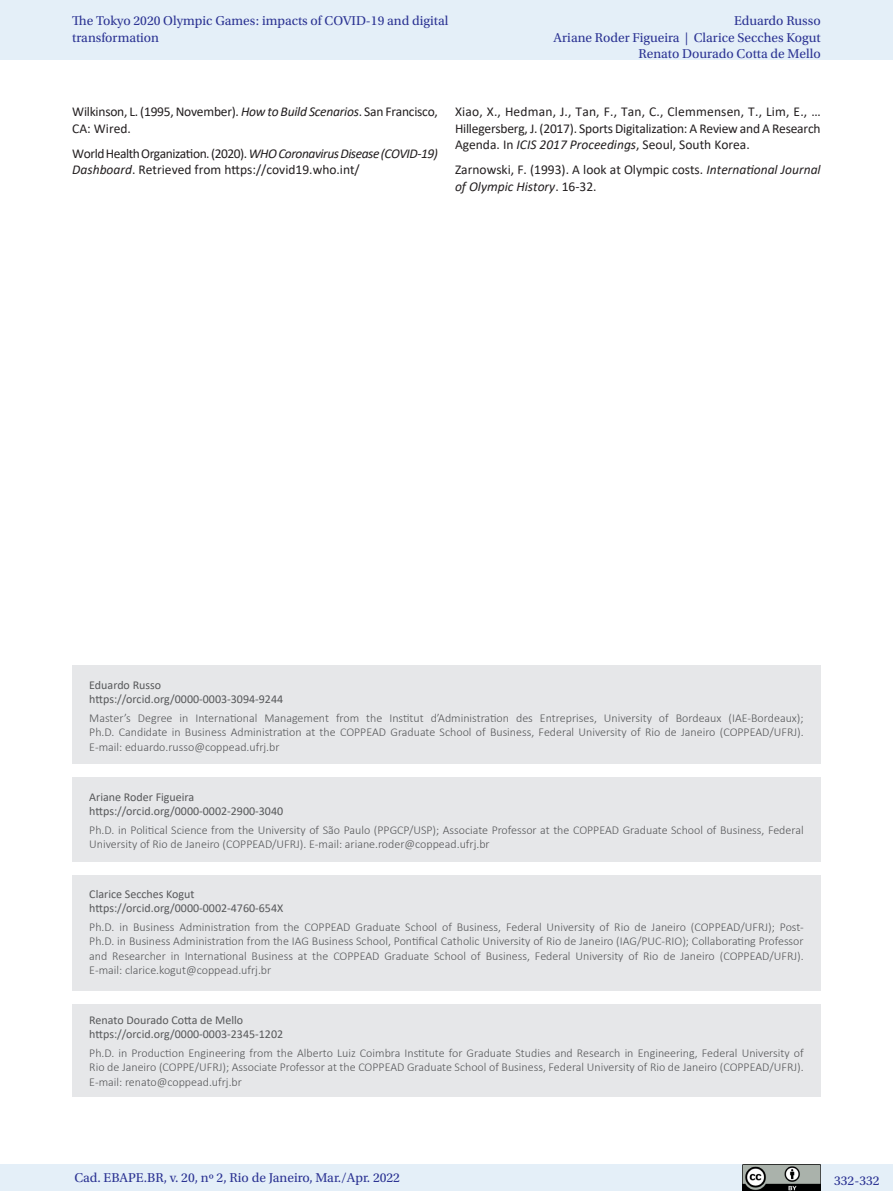
<style>
.page{position:relative;width:893px;height:1191px;background:#fff}
.page>*{position:absolute;margin:0;border:0;box-sizing:border-box;transform-origin:0 0}
.Referencias{font:13.5px/16.5px "Calibri";letter-spacing:-.01em;color:#231f20}
.t1{font:13.5px/16.5px "Utopia Std";color:#2b3393;text-align:right}
._06_3_nota_de_fim_au{font:300 12px/14.4px "Calibri";color:#57585a;text-align:justify}
._06_3_nota_de_fim_au-2{font:12px "Calibri";color:#57585a}
.s1{font-style:italic}
</style>
<div class="page">
<div style="left:0;top:0;width:893px;height:60px;background:#e4eff8"></div>
<div style="left:0;top:1164px;width:893px;height:27px;background:#e4eff8"></div>
<img style="left:743px;top:1164px;width:78px;height:27px">
<div style="left:72px;top:665px;width:749px;height:432px;background:#e6e7e9"></div>
<div style="left:72px;top:764px;width:751px;height:13px;background:#fff"></div>
<div style="left:72px;top:861px;width:751px;height:13px;background:#fff"></div>
<div style="left:72px;top:991px;width:751px;height:13px;background:#fff"></div>
<p class="t1" style="left:72px;top:13px;width:378px;text-align:left">The Tokyo 2020 Olympic Games: impacts of COVID-19 and digital transformation</p>
<p class="t1" style="left:554px;top:13px;width:269px">Eduardo Russo<br>Ariane Roder Figueira | Clarice Secches Kogut<br>Renato Dourado Cotta de Mello</p>
<p class="Referencias" style="left:72px;top:103px;width:367px">Wilkinson, L. (1995, November). <span class="s1">How to Build Scenarios</span>. San Francisco,<br>CA: Wired.</p>
<p class="Referencias" style="left:72px;top:145px;width:367px">World Health Organization. (2020). <span class="s1">WHO Coronavirus Disease (COVID-19)<br>Dashboard</span>. Retrieved from https://covid19.who.int/</p>
<p class="Referencias" style="left:455px;top:103px;width:367px;text-align:justify">Xiao, X., Hedman, J., Tan, F., Tan, C., Clemmensen, T., Lim, E., … Hillegersberg, J. (2017). Sports Digitalization: A Review and A Research Agenda. In <span class="s1">ICIS 2017 Proceedings</span>, Seoul, South Korea.</p>
<p class="Referencias" style="left:455px;top:161px;width:367px">Zarnowski, F. (1993). A look at Olympic costs. <span class="s1">International Journal of Olympic History</span>. 16-32.</p>
<p class="_06_3_nota_de_fim_au-2" style="left:89px;top:676px;width:73px">Eduardo Russo</p>
<p class="_06_3_nota_de_fim_au-2" style="left:89px;top:691px;width:195px">https://orcid.org/0000-0003-3094-9244</p>
<p class="_06_3_nota_de_fim_au" style="left:89px;top:710px;width:716px">Master’s Degree in International Management from the Institut d’Administration des Entreprises, University of Bordeaux (IAE-Bordeaux); Ph.D. Candidate in Business Administration at the COPPEAD Graduate School of Business, Federal University of Rio de Janeiro (COPPEAD/UFRJ).<br>E-mail: eduardo.russo@coppead.ufrj.br</p>
<p class="_06_3_nota_de_fim_au-2" style="left:89px;top:788px;width:107px">Ariane Roder Figueira</p>
<p class="_06_3_nota_de_fim_au-2" style="left:89px;top:802px;width:195px">https://orcid.org/0000-0002-2900-3040</p>
<p class="_06_3_nota_de_fim_au" style="left:89px;top:822px;width:716px">Ph.D. in Political Science from the University of São Paulo (PPGCP/USP); Associate Professor at the COPPEAD Graduate School of Business, Federal<br>University of Rio de Janeiro (COPPEAD/UFRJ). E-mail: ariane.roder@coppead.ufrj.br</p>
<p class="_06_3_nota_de_fim_au-2" style="left:89px;top:885px;width:107px">Clarice Secches Kogut</p>
<p class="_06_3_nota_de_fim_au-2" style="left:89px;top:899px;width:196px">https://orcid.org/0000-0002-4760-654X</p>
<p class="_06_3_nota_de_fim_au" style="left:89px;top:919px;width:716px">Ph.D. in Business Administration from the COPPEAD Graduate School of Business, Federal University of Rio de Janeiro (COPPEAD/UFRJ); Post-Ph.D. in Business Administration from the IAG Business School, Pontifical Catholic University of Rio de Janeiro (IAG/PUC-RIO); Collaborating Professor and Researcher in International Business at the COPPEAD Graduate School of Business, Federal University of Rio de Janeiro (COPPEAD/UFRJ).<br>E-mail: clarice.kogut@coppead.ufrj.br</p>
<p class="_06_3_nota_de_fim_au-2" style="left:89px;top:1011px;width:155px">Renato Dourado Cotta de Mello</p>
<p class="_06_3_nota_de_fim_au-2" style="left:89px;top:1025px;width:195px">https://orcid.org/0000-0003-2345-1202</p>
<p class="_06_3_nota_de_fim_au" style="left:89px;top:1045px;width:716px">Ph.D. in Production Engineering from the Alberto Luiz Coimbra Institute for Graduate Studies and Research in Engineering, Federal University of Rio de Janeiro (COPPE/UFRJ); Associate Professor at the COPPEAD Graduate School of Business, Federal University of Rio de Janeiro (COPPEAD/UFRJ).<br>E-mail: renato@coppead.ufrj.br</p>
<p class="t1" style="left:74px;top:1169px;width:327px">Cad. EBAPE.BR, v. 20, nº 2, Rio de Janeiro, Mar./Apr. 2022</p>
<p class="t1" style="left:834px;top:1172px;width:47px">332-332</p>
</div>
